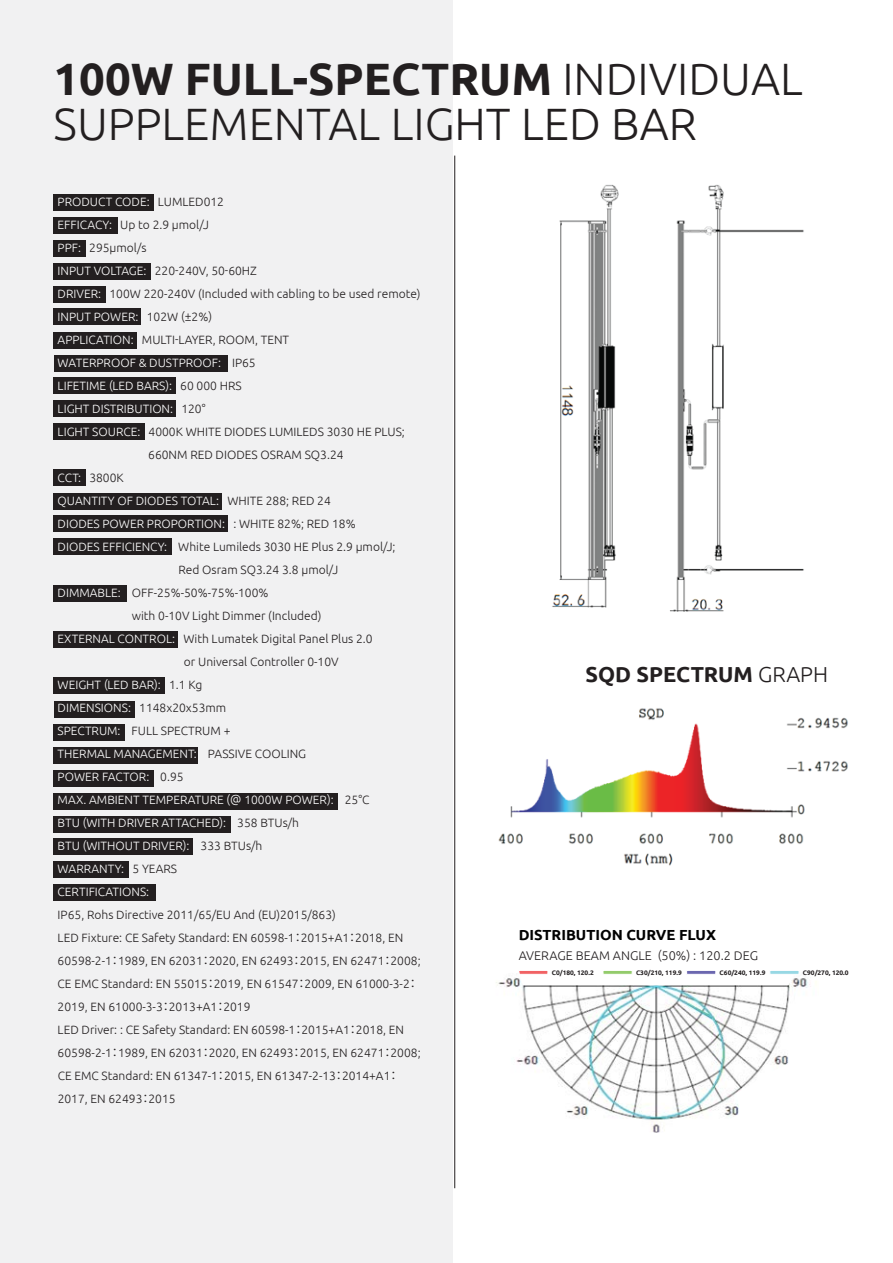
<style>
.page{position:relative;width:893px;height:1263px;background:#fff}
.page>*{position:absolute;margin:0;border:0;box-sizing:border-box;transform-origin:0 0}
.t1{font:300 45.3px/45.3px "Ubuntu";color:#231f20}
.t2{font:700 21.75px "Ubuntu";color:#231f20}
.t3{font:700 14.55px "Ubuntu";color:#010101}
.t4{font:300 12.6px "Ubuntu";color:#231f20}
.t5{font:300 12px/23px "Ubuntu";color:#231f20}
.t6{font:300 12px "Ubuntu";color:#fff}
.t7{font:700 6.6px "Ubuntu";color:#231f20}
.s1{font-weight:700}
.s2{color:#231f20}
.s3{color:#fff}
.s4{font-family:"Koz Go Pr 6 N";font-weight:400}
.s5{font-weight:300}
</style>
<div class="page">
<div style="left:0;top:0;width:453px;height:1263px;background:#f1f1f2"></div>
<hr style="left:454px;top:156px;width:1px;height:1032px;background:#231f20">
<img style="left:552px;top:184px;width:252px;height:428px">
<img style="left:498px;top:708px;width:350px;height:158px">
<div style="left:54px;top:194px;width:100px;height:17px;background:#231f20"></div>
<div style="left:54px;top:217px;width:64px;height:17px;background:#231f20"></div>
<div style="left:54px;top:240px;width:32px;height:17px;background:#231f20"></div>
<div style="left:54px;top:263px;width:97px;height:17px;background:#231f20"></div>
<div style="left:54px;top:286px;width:52px;height:16px;background:#231f20"></div>
<div style="left:54px;top:308px;width:87px;height:17px;background:#231f20"></div>
<div style="left:54px;top:332px;width:83px;height:17px;background:#231f20"></div>
<div style="left:54px;top:355px;width:173px;height:16px;background:#231f20"></div>
<div style="left:54px;top:377px;width:122px;height:17px;background:#231f20"></div>
<div style="left:54px;top:400px;width:122px;height:17px;background:#231f20"></div>
<div style="left:54px;top:423px;width:91px;height:17px;background:#231f20"></div>
<div style="left:54px;top:469px;width:32px;height:17px;background:#231f20"></div>
<div style="left:54px;top:493px;width:168px;height:17px;background:#231f20"></div>
<div style="left:54px;top:515px;width:174px;height:17px;background:#231f20"></div>
<div style="left:54px;top:538px;width:118px;height:17px;background:#231f20"></div>
<div style="left:54px;top:585px;width:73px;height:17px;background:#231f20"></div>
<div style="left:54px;top:631px;width:124px;height:17px;background:#231f20"></div>
<div style="left:54px;top:677px;width:111px;height:17px;background:#231f20"></div>
<div style="left:54px;top:701px;width:80px;height:17px;background:#231f20"></div>
<div style="left:54px;top:724px;width:71px;height:17px;background:#231f20"></div>
<div style="left:54px;top:747px;width:144px;height:17px;background:#231f20"></div>
<div style="left:54px;top:770px;width:100px;height:17px;background:#231f20"></div>
<div style="left:54px;top:815px;width:177px;height:17px;background:#231f20"></div>
<div style="left:54px;top:838px;width:139px;height:17px;background:#231f20"></div>
<div style="left:54px;top:861px;width:75px;height:17px;background:#231f20"></div>
<div style="left:54px;top:884px;width:102px;height:17px;background:#231f20"></div>
<div style="left:54px;top:793px;width:284px;height:16px;background:#231f20"></div>
<img style="left:496px;top:971px;width:321px;height:161px">
<svg style="left:603px;top:971px;width:30px;height:4px"></svg>
<svg style="left:686px;top:971px;width:30px;height:4px"></svg>
<svg style="left:769px;top:971px;width:30px;height:4px"></svg>
<h1 class="t1" style="left:54px;top:55px;width:751px"><span class="s1">100W FULL-SPECTRUM</span> INDIVIDUAL<br>SUPPLEMENTAL LIGHT LED BAR</h1>
<p class="t6" style="left:58px;top:195px;width:168px">PRODUCT CODE: <span class="s2">LUMLED012</span></p>
<p class="t5" style="left:58px;top:213px;width:153px"><span class="s3">EFFICACY:</span> Up to 2.9 µmol/J</p>
<p class="t5" style="left:58px;top:236px;width:90px"><span class="s3">PPF:</span> 295µmol/s</p>
<p class="t5" style="left:58px;top:259px;width:201px"><span class="s3">INPUT VOLTAGE:</span> 220-240V, 50-60HZ</p>
<p class="t5" style="left:58px;top:282px;width:364px"><span class="s3">DRIVER:</span> 100W 220-240V (Included with cabling to be used remote)</p>
<p class="t6" style="left:58px;top:310px;width:156px">INPUT POWER: <span class="s2">102W (±2%)</span></p>
<p class="t5" style="left:58px;top:328px;width:233px"><span class="s3">APPLICATION:</span> MULTI-LAYER, ROOM, TENT</p>
<p class="t6" style="left:58px;top:356px;width:200px">WATERPROOF &amp; DUSTPROOF: <span class="s2">IP65</span></p>
<p class="t6" style="left:58px;top:379px;width:186px">LIFETIME (LED BARS): <span class="s2">60 000 HRS</span></p>
<p class="t6" style="left:58px;top:402px;width:149px">LIGHT DISTRIBUTION: <span class="s2">120°</span></p>
<p class="t5" style="left:58px;top:420px;width:349px"><span class="s3">LIGHT SOURCE:</span> 4000K WHITE DIODES LUMILEDS 3030 HE PLUS;</p>
<p class="t5" style="left:148px;top:443px;width:197px">660NM RED DIODES OSRAM SQ3.24</p>
<p class="t5" style="left:58px;top:466px;width:68px"><span class="s3">CCT:</span> 3800K</p>
<p class="t6" style="left:58px;top:494px;width:275px">QUANTITY OF DIODES TOTAL: <span class="s2">WHITE 288; RED 24</span></p>
<p class="t6" style="left:58px;top:517px;width:300px">DIODES POWER PROPORTION: <span class="s2">: WHITE 82%; RED 18%</span></p>
<p class="t5" style="left:58px;top:535px;width:339px"><span class="s3">DIODES EFFICIENCY:</span> White Lumileds 3030 HE Plus 2.9 µmol/J;</p>
<p class="t5" style="left:178px;top:558px;width:161px">Red Osram SQ3.24 3.8 µmol/J</p>
<p class="t5" style="left:58px;top:581px;width:212px"><span class="s3">DIMMABLE:</span> OFF-25%-50%-75%-100%</p>
<p class="t5" style="left:132px;top:604px;width:191px">with 0-10V Light Dimmer (Included)</p>
<p class="t5" style="left:58px;top:627px;width:316px"><span class="s3">EXTERNAL CONTROL:</span> With Lumatek Digital Panel Plus 2.0</p>
<p class="t5" style="left:184px;top:650px;width:156px">or Universal Controller 0-10V</p>
<p class="t6" style="left:58px;top:677px;width:146px">WEIGHT (LED BAR): <span class="s2">1.1 Kg</span></p>
<p class="t5" style="left:58px;top:696px;width:170px"><span class="s3">DIMENSIONS:</span> 1148x20x53mm</p>
<p class="t5" style="left:58px;top:719px;width:174px"><span class="s3">SPECTRUM:</span> FULL SPECTRUM +</p>
<p class="t6" style="left:58px;top:746px;width:250px">THERMAL MANAGEMENT: <span class="s2">PASSIVE COOLING</span></p>
<p class="t6" style="left:58px;top:769px;width:127px">POWER FACTOR: <span class="s2">0.95</span></p>
<p class="t6" style="left:58px;top:792px;width:313px">MAX. AMBIENT TEMPERATURE (@ 1000W POWER): <span class="s2">25°C</span></p>
<p class="t6" style="left:58px;top:815px;width:243px">BTU (WITH DRIVER ATTACHED): <span class="s2">358 BTUs/h</span></p>
<p class="t6" style="left:58px;top:838px;width:206px">BTU (WITHOUT DRIVER): <span class="s2">333 BTUs/h</span></p>
<p class="t6" style="left:58px;top:861px;width:121px">WARRANTY: <span class="s2">5 YEARS</span></p>
<p class="t6" style="left:58px;top:884px;width:93px">CERTIFICATIONS:</p>
<p class="t5" style="left:58px;top:903px;width:364px">IP65, Rohs Directive 2011/65/EU And (EU)2015/863)<br>LED Fixture: CE Safety Standard: EN 60598-1<span class="s4">：</span>2015+A1<span class="s4">：</span>2018, EN 60598-2-1<span class="s4">：</span>1989, EN 62031<span class="s4">：</span>2020, EN 62493<span class="s4">：</span>2015, EN 62471<span class="s4">：</span>2008; CE EMC Standard: EN 55015<span class="s4">：</span>2019, EN 61547<span class="s4">：</span>2009, EN 61000-3-2<span class="s4">：</span>2019, EN 61000-3-3<span class="s4">：</span>2013+A1<span class="s4">：</span>2019<br>LED Driver: : CE Safety Standard: EN 60598-1<span class="s4">：</span>2015+A1<span class="s4">：</span>2018, EN 60598-2-1<span class="s4">：</span>1989, EN 62031<span class="s4">：</span>2020, EN 62493<span class="s4">：</span>2015, EN 62471<span class="s4">：</span>2008; CE EMC Standard: EN 61347-1<span class="s4">：</span>2015, EN 61347-2-13<span class="s4">：</span>2014+A1<span class="s4">：</span>2017, EN 62493<span class="s4">：</span>2015</p>
<h2 class="t2" style="left:585px;top:661px;width:244px">SQD SPECTRUM <span class="s5">GRAPH</span></h2>
<p class="t3" style="left:519px;top:925px;width:199px">DISTRIBUTION CURVE FLUX</p>
<p class="t4" style="left:519px;top:948px;width:241px">AVERAGE BEAM ANGLE (50%) : 120.2 DEG</p>
<p class="t7" style="left:552px;top:968px;width:44px">C0/180, 120.2</p>
<p class="t7" style="left:636px;top:968px;width:47px">C30/210, 119.9</p>
<p class="t7" style="left:720px;top:968px;width:47px">C60/240, 119.9</p>
<p class="t7" style="left:803px;top:968px;width:47px">C90/270, 120.0</p>
</div>
